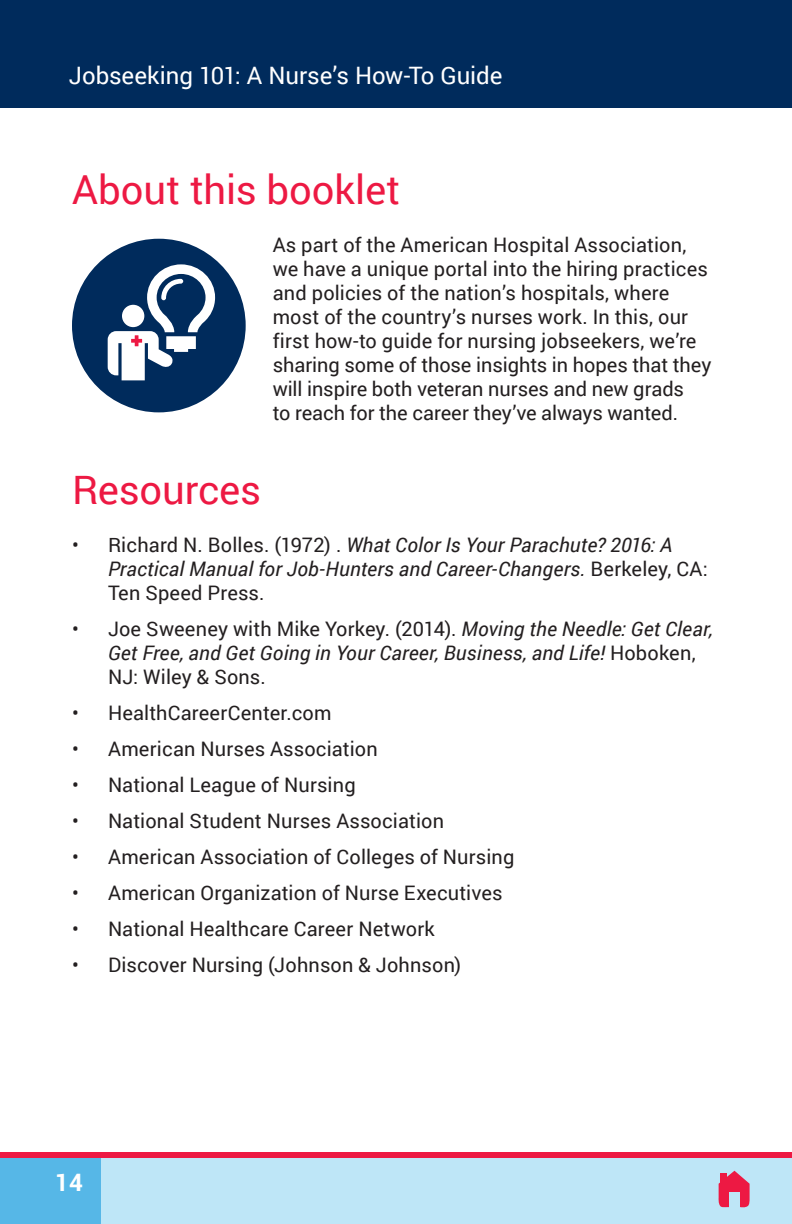
<style>
.page{position:relative;width:792px;height:1224px;background:#fff}
.page>*{position:absolute;margin:0;border:0;box-sizing:border-box;transform-origin:0 0}
.Subhead_1{font:40px "Roboto";letter-spacing:-.005em;color:#ed1943}
.t1{font:24px "Roboto";letter-spacing:-.005em;color:#fff}
.t2{font:700 24px "Roboto";color:#fff}
.Body{font:20px/24px "Roboto";letter-spacing:.005em;color:#231f20}
.t3{font:italic 20px/24px "Roboto";letter-spacing:.01em;color:#231f20}
.s1{font-style:normal}
</style>
<div class="page">
<div style="left:92px;top:1156px;width:700px;height:68px;background:#bee6f7"></div>
<div style="left:0;top:0;width:792px;height:108px;background:#002b5c"></div>
<div style="left:0;top:1152px;width:101px;height:72px;background:#56b7e7"></div>
<div style="left:0;top:1152px;width:792px;height:6px;background:#ed1943"></div>
<svg style="left:718px;top:1171px;width:32px;height:37px"></svg>
<div style="left:729px;top:1193px;width:11px;height:16px;background:#bee6f7"></div>
<div style="left:721px;top:1173px;width:6px;height:12px;background:#ed1943"></div>
<div style="left:72px;top:239px;width:174px;height:173px;background:#002b5c;border-radius:50%"></div>
<svg style="left:108px;top:264px;width:107px;height:116px"></svg>
<p class="t1" style="left:69px;top:59px;width:435px">Jobseeking 101: A Nurse’s How-To Guide</p>
<p class="Subhead_1" style="left:72px;top:162px;width:330px">About this booklet</p>
<p class="Body" style="left:273px;top:232px;width:440px">As part of the American Hospital Association, we have a unique portal into the hiring practices and policies of the nation’s hospitals, where most of the country’s nurses work. In this, our first how-to guide for nursing jobseekers, we’re sharing some of those insights in hopes that they will inspire both veteran nurses and new grads<br>to reach for the career they’ve always wanted.</p>
<p class="Subhead_1" style="left:72px;top:462px;width:191px">Resources</p>
<p class="t3" style="left:108px;top:532px;width:601px;text-indent:-36px"><span class="s1">• Richard N. Bolles. (1972) .</span> What Color Is Your Parachute? 2016: A<br>Practical Manual for Job-Hunters and Career-Changers. <span class="s1">Berkeley, CA:<br>Ten Speed Press.</span></p>
<p class="t3" style="left:108px;top:616px;width:606px;text-indent:-36px"><span class="s1">• Joe Sweeney with Mike Yorkey. (2014).</span> Moving the Needle: Get Clear,<br>Get Free, and Get Going in Your Career, Business, and Life! <span class="s1">Hoboken,<br>NJ: Wiley &amp; Sons.</span></p>
<p class="Body" style="left:72px;top:700px;width:261px">• HealthCareerCenter.com</p>
<p class="Body" style="left:72px;top:736px;width:307px">• American Nurses Association</p>
<p class="Body" style="left:72px;top:772px;width:285px">• National League of Nursing</p>
<p class="Body" style="left:72px;top:808px;width:374px">• National Student Nurses Association</p>
<p class="Body" style="left:72px;top:844px;width:444px">• American Association of Colleges of Nursing</p>
<p class="Body" style="left:72px;top:880px;width:432px">• American Organization of Nurse Executives</p>
<p class="Body" style="left:72px;top:916px;width:364px">• National Healthcare Career Network</p>
<p class="Body" style="left:72px;top:952px;width:391px">• Discover Nursing (Johnson &amp; Johnson)</p>
<p class="t2" style="left:55px;top:1166px;width:29px">14</p>
</div>
